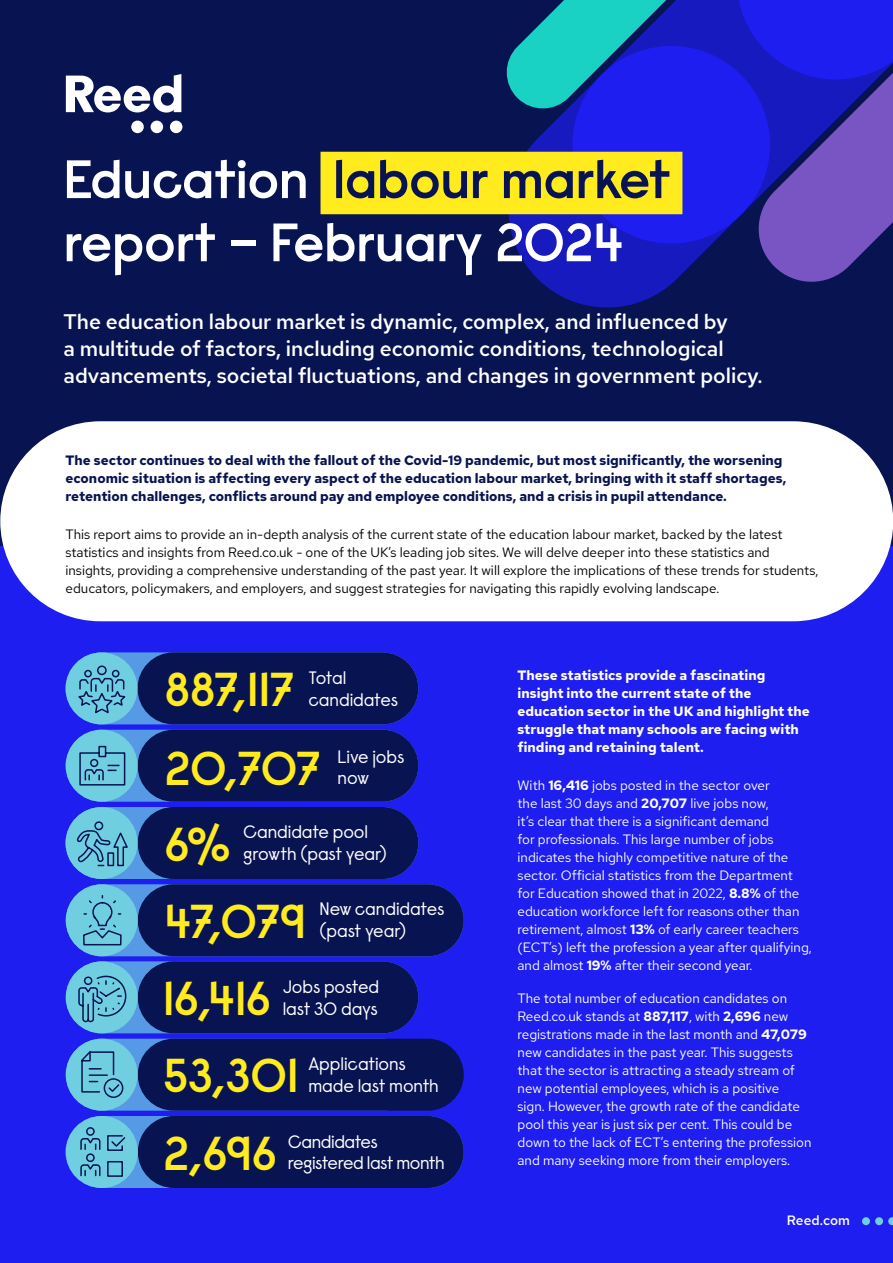
<style>
.page{position:relative;width:893px;height:1263px;background:#1e1ef0}
.page>*{position:absolute;margin:0;border:0;box-sizing:border-box;transform-origin:0 0}
.t1{font:600 53.85px/63.2px "Raisonne Pro";letter-spacing:-.01em;color:#fff}
.t2{font:600 47.55px "Raisonne Pro";letter-spacing:-.015em;color:#ffeb1e}
.t3{font:500 21px/27px "Red Hat Text";color:#fff}
.t4{font:18px/21.6px "Raisonne Pro";letter-spacing:-.01em;color:#fff}
.t5{font:18px "Raisonne Pro";letter-spacing:-.03em;color:#fff}
.t6{font:13.5px/18px "Red Hat Text";color:#fff}
.t7{font:13.5px/18px "Red Hat Text";color:#000}
.t8{font:700 13.5px/18px "Red Hat Text";color:#081351}
.t9{font:700 13.5px/18px "Red Hat Text";color:#fff}
.t10{font:500 13.5px "Red Hat Text";letter-spacing:.005em;color:#fff}
.s1{color:#081351}
.s2{font-weight:700}
</style>
<div class="page">
<svg style="left:888px;top:1217px;width:5px;height:8px"></svg>
<div style="left:875px;top:1217px;width:8px;height:8px;background:#6fcfe1;border-radius:50%"></div>
<div style="left:862px;top:1217px;width:8px;height:8px;background:#6fcfe1;border-radius:50%"></div>
<svg style="left:66px;top:652px;width:352px;height:72px"></svg>
<svg style="left:66px;top:730px;width:352px;height:72px"></svg>
<svg style="left:65px;top:807px;width:353px;height:72px"></svg>
<svg style="left:66px;top:884px;width:398px;height:72px"></svg>
<svg style="left:66px;top:961px;width:352px;height:72px"></svg>
<svg style="left:66px;top:1039px;width:352px;height:72px"></svg>
<svg style="left:65px;top:1116px;width:399px;height:72px"></svg>
<div style="left:0;top:0;width:893px;height:545px;background:#081351"></div>
<div style="left:0;top:421px;width:893px;height:200px;background:#fff;border-radius:100px"></div>
<svg style="left:499px;top:151px;width:169px;height:157px"></svg>
<svg style="left:503px;top:0;width:390px;height:287px;background:#2735bf"></svg>
<div style="left:321px;top:152px;width:361px;height:62px;background:#ffeb1e"></div>
<svg style="left:66px;top:74px;width:115px;height:39px"></svg>
<div style="left:131px;top:121px;width:13px;height:12px;background:#fff;border-radius:50%"></div>
<div style="left:151px;top:121px;width:12px;height:12px;background:#fff;border-radius:50%"></div>
<div style="left:170px;top:121px;width:12px;height:12px;background:#fff;border-radius:50%"></div>
<div style="left:137px;top:652px;width:281px;height:72px;background:#081351;border-radius:36px"></div>
<div style="left:65px;top:652px;width:72px;height:72px;background:#6fcfe1;border-radius:50%"></div>
<div style="left:138px;top:730px;width:280px;height:72px;background:#081351;border-radius:36px"></div>
<div style="left:66px;top:730px;width:72px;height:72px;background:#6fcfe1;border-radius:50%"></div>
<div style="left:138px;top:807px;width:280px;height:72px;background:#081351;border-radius:36px"></div>
<div style="left:66px;top:807px;width:72px;height:72px;background:#6fcfe1;border-radius:50%"></div>
<div style="left:138px;top:884px;width:326px;height:72px;background:#081351;border-radius:36px"></div>
<div style="left:66px;top:884px;width:72px;height:72px;background:#6fcfe1;border-radius:50%"></div>
<div style="left:138px;top:961px;width:280px;height:72px;background:#081351;border-radius:36px"></div>
<div style="left:66px;top:961px;width:72px;height:72px;background:#6fcfe1;border-radius:50%"></div>
<div style="left:138px;top:1039px;width:326px;height:72px;background:#081351;border-radius:36px"></div>
<div style="left:66px;top:1039px;width:72px;height:72px;background:#6fcfe1;border-radius:50%"></div>
<div style="left:138px;top:1116px;width:326px;height:72px;background:#081351;border-radius:36px"></div>
<div style="left:66px;top:1116px;width:72px;height:72px;background:#6fcfe1;border-radius:50%"></div>
<svg style="left:76px;top:665px;width:52px;height:50px"></svg>
<svg style="left:79px;top:745px;width:47px;height:41px"></svg>
<svg style="left:77px;top:801px;width:52px;height:145px"></svg>
<svg style="left:78px;top:975px;width:49px;height:48px"></svg>
<svg style="left:81px;top:1051px;width:43px;height:47px"></svg>
<svg style="left:80px;top:1127px;width:46px;height:50px"></svg>
<h1 class="t1" style="left:63px;top:147px;width:609px">Education <span class="s1">labour market </span>report – February 2024</h1>
<h3 class="t3" style="left:63px;top:308px;width:700px">The education labour market is dynamic, complex, and influenced by<br>a multitude of factors, including economic conditions, technological advancements, societal fluctuations, and changes in government policy.</h3>
<p class="t8" style="left:65px;top:451px;width:722px">The sector continues to deal with the fallout of the Covid-19 pandemic, but most significantly, the worsening economic situation is affecting every aspect of the education labour market, bringing with it staff shortages, retention challenges, conflicts around pay and employee conditions, and a crisis in pupil attendance.</p>
<p class="t7" style="left:65px;top:525px;width:754px">This report aims to provide an in-depth analysis of the current state of the education labour market, backed by the latest statistics and insights from Reed.co.uk - one of the UK’s leading job sites. We will delve deeper into these statistics and insights, providing a comprehensive understanding of the past year. It will explore the implications of these trends for students, educators, policymakers, and employers, and suggest strategies for navigating this rapidly evolving landscape.</p>
<h2 class="t2" style="left:164px;top:658px;width:132px">887,117</h2>
<h3 class="t4" style="left:308px;top:667px;width:40px">Total</h3>
<h3 class="t4" style="left:308px;top:688px;width:91px">candidates</h3>
<h2 class="t2" style="left:164px;top:737px;width:158px">20,707</h2>
<h3 class="t4" style="left:338px;top:745px;width:68px">Live jobs now</h3>
<h2 class="t2" style="left:164px;top:813px;width:68px">6%</h2>
<h3 class="t4" style="left:243px;top:821px;width:126px">Candidate pool</h3>
<h3 class="t4" style="left:243px;top:842px;width:145px">growth (past year)</h3>
<h2 class="t2" style="left:164px;top:890px;width:143px">47,079</h2>
<h3 class="t4" style="left:319px;top:898px;width:126px">New candidates</h3>
<h3 class="t4" style="left:319px;top:919px;width:88px">(past year)</h3>
<h2 class="t2" style="left:163px;top:967px;width:110px">16,416</h2>
<h3 class="t4" style="left:283px;top:976px;width:98px">Jobs posted</h3>
<h3 class="t4" style="left:283px;top:997px;width:97px">last 30 days</h3>
<h2 class="t2" style="left:163px;top:1045px;width:137px">53,301</h2>
<h3 class="t4" style="left:308px;top:1053px;width:99px">Applications</h3>
<h3 class="t4" style="left:308px;top:1075px;width:132px">made last month</h3>
<h2 class="t2" style="left:163px;top:1122px;width:115px">2,696</h2>
<h3 class="t5" style="left:288px;top:1130px;width:91px">Candidates</h3>
<h3 class="t5" style="left:288px;top:1151px;width:158px">registered last month</h3>
<p class="t9" style="left:518px;top:666px;width:294px">These statistics provide a fascinating insight into the current state of the education sector in the UK and highlight the struggle that many schools are facing with finding and retaining talent.</p>
<p class="t6" style="left:518px;top:776px;width:296px">With <span class="s2">16,416</span> jobs posted in the sector over<br>the last 30 days and <span class="s2">20,707</span> live jobs now,<br>it’s clear that there is a significant demand<br>for professionals. This large number of jobs indicates the highly competitive nature of the sector. Official statistics from the Department for Education showed that in 2022, <span class="s2">8.8%</span> of the education workforce left for reasons other than retirement, almost <span class="s2">13%</span> of early career teachers (ECT’s) left the profession a year after qualifying, and almost <span class="s2">19%</span> after their second year.</p>
<p class="t6" style="left:518px;top:989px;width:295px">The total number of education candidates on Reed.co.uk stands at <span class="s2">887,117</span>, with <span class="s2">2,696</span> new registrations made in the last month and <span class="s2">47,079 </span>new candidates in the past year. This suggests that the sector is attracting a steady stream of new potential employees, which is a positive<br>sign. However, the growth rate of the candidate pool this year is just six per cent. This could be down to the lack of ECT’s entering the profession and many seeking more from their employers.</p>
<p class="t10" style="left:787px;top:1211px;width:65px">Reed.com</p>
</div>
